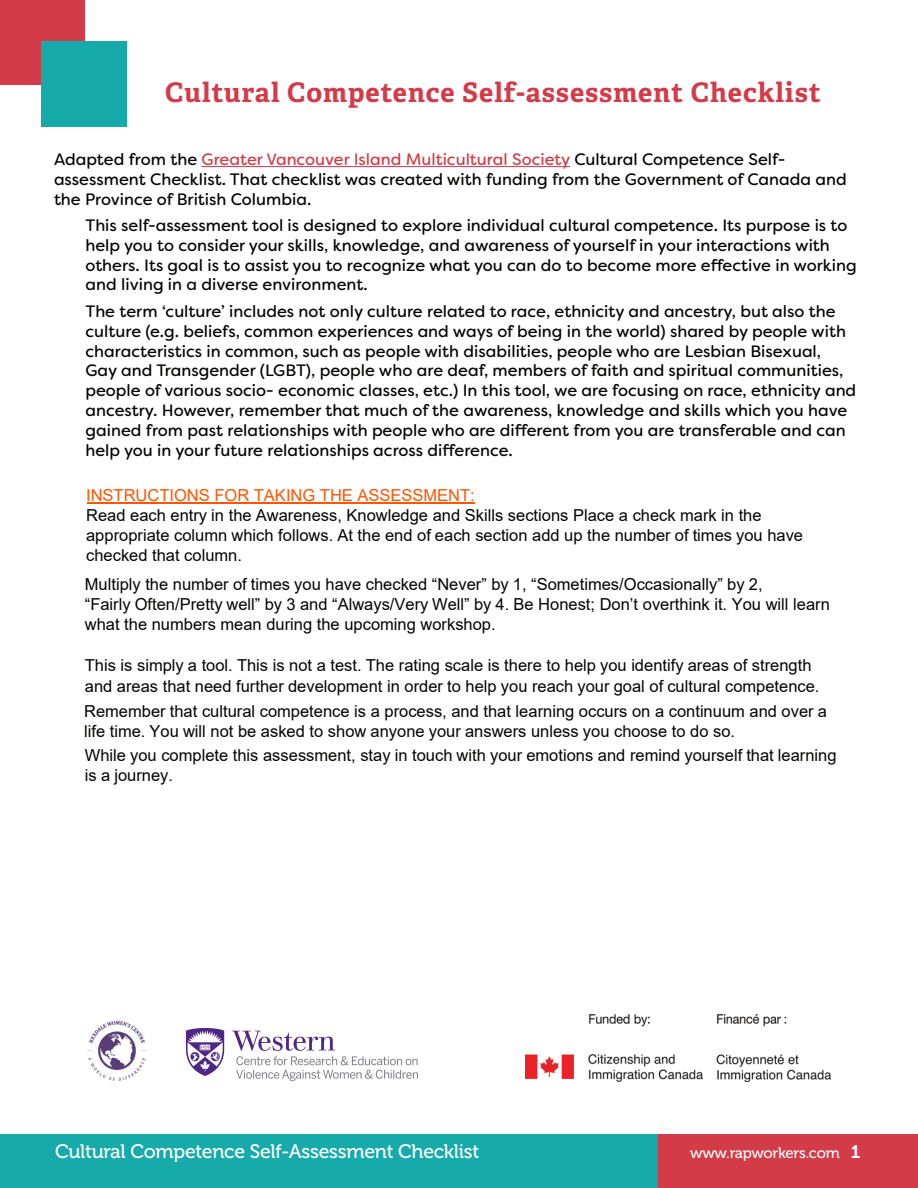
<style>
.page{position:relative;width:918px;height:1188px;background:#fff}
.page>*{position:absolute;margin:0;border:0;box-sizing:border-box;transform-origin:0 0}
.t1{font:700 27px "Adelle PE";letter-spacing:.035em;color:#d33b48}
.t2{font:19.5px "Museo 500";letter-spacing:-.015em;color:#fff}
.t3{font:16.5px/19.8px "Filson Soft";color:#040503}
.t4{font:16.5px/20.4px "Arial";color:#040503}
.t5{font:16.5px "Arial";color:#f50}
.t6{font:15px "Museo 500";letter-spacing:-.015em;color:#fff}
.s1{color:#d33b48}
.s2{font-family:"Museo 700";font-size:18px}
</style>
<div class="page">
<div style="left:0;top:1134px;width:918px;height:54px;background:#16aaaa"></div>
<div style="left:658px;top:1134px;width:260px;height:54px;background:#d33b48"></div>
<div style="left:0;top:0;width:86px;height:86px;background:#d33b48"></div>
<div style="left:42px;top:42px;width:85px;height:85px;background:#16aaaa"></div>
<hr style="left:202px;top:166px;width:368px;height:1px;background:#d33b48">
<hr style="left:87px;top:503px;width:387px;height:1px;background:#f50">
<img style="left:525px;top:1014px;width:306px;height:68px">
<img style="left:186px;top:1028px;width:231px;height:53px">
<img style="left:87px;top:1020px;width:60px;height:61px">
<h1 class="t1" style="left:165px;top:73px;width:657px">Cultural Competence Self-assessment Checklist</h1>
<p class="t3" style="left:54px;top:149px;width:794px">Adapted from the <span class="s1">Greater Vancouver Island Multicultural Society</span> Cultural Competence Self&shy;assessment Checklist. That checklist was created with funding from the Government of Canada and the Province of British Columbia.</p>
<p class="t3" style="left:85px;top:215px;width:773px">This self-assessment tool is designed to explore individual cultural competence. Its purpose is to help you to consider your skills, knowledge, and awareness of yourself in your interactions with others. Its goal is to assist you to recognize what you can do to become more effective in working and living in a diverse environment.</p>
<p class="t3" style="left:85px;top:301px;width:772px">The term ‘culture’ includes not only culture related to race, ethnicity and ancestry, but also the culture (e.g. beliefs, common experiences and ways of being in the world) shared by people with characteristics in common, such as people with disabilities, people who are Lesbian Bisexual, Gay and Transgender (LGBT), people who are deaf, members of faith and spiritual communities, people of various socio- economic classes, etc.) In this tool, we are focusing on race, ethnicity and ancestry. However, remember that much of the awareness, knowledge and skills which you have gained from past relationships with people who are different from you are transferable and can help you in your future relationships across difference.</p>
<p class="t5" style="left:86px;top:484px;width:390px">INSTRUCTIONS FOR TAKING THE ASSESSMENT:</p>
<p class="t4" style="left:86px;top:505px;width:719px;line-height:20px">Read each entry in the Awareness, Knowledge and Skills sections Place a check mark in the appropriate column which follows. At the end of each section add up the number of times you have checked that column.</p>
<p class="t4" style="left:85px;top:574px;width:747px">Multiply the number of times you have checked “Never” by 1, “Sometimes/Occasionally” by 2,<br>“Fairly Often/Pretty well” by 3 and “Always/Very Well” by 4. Be Honest; Don’t overthink it. You will learn what the numbers mean during the upcoming workshop.</p>
<p class="t4" style="left:85px;top:655px;width:736px">This is simply a tool. This is not a test. The rating scale is there to help you identify areas of strength and areas that need further development in order to help you reach your goal of cultural competence.</p>
<p class="t4" style="left:84px;top:701px;width:744px;line-height:19.8px">Remember that cultural competence is a process, and that learning occurs on a continuum and over a life time. You will not be asked to show anyone your answers unless you choose to do so.</p>
<p class="t4" style="left:85px;top:746px;width:753px;line-height:19.8px">While you complete this assessment, stay in touch with your emotions and remind yourself that learning is a journey.</p>
<p class="t2" style="left:55px;top:1140px;width:426px">Cultural Competence Self-Assessment Checklist</p>
<p class="t6" style="left:690px;top:1144px;width:172px">www.rapworkers.com <span class="s2">1</span></p>
</div>
